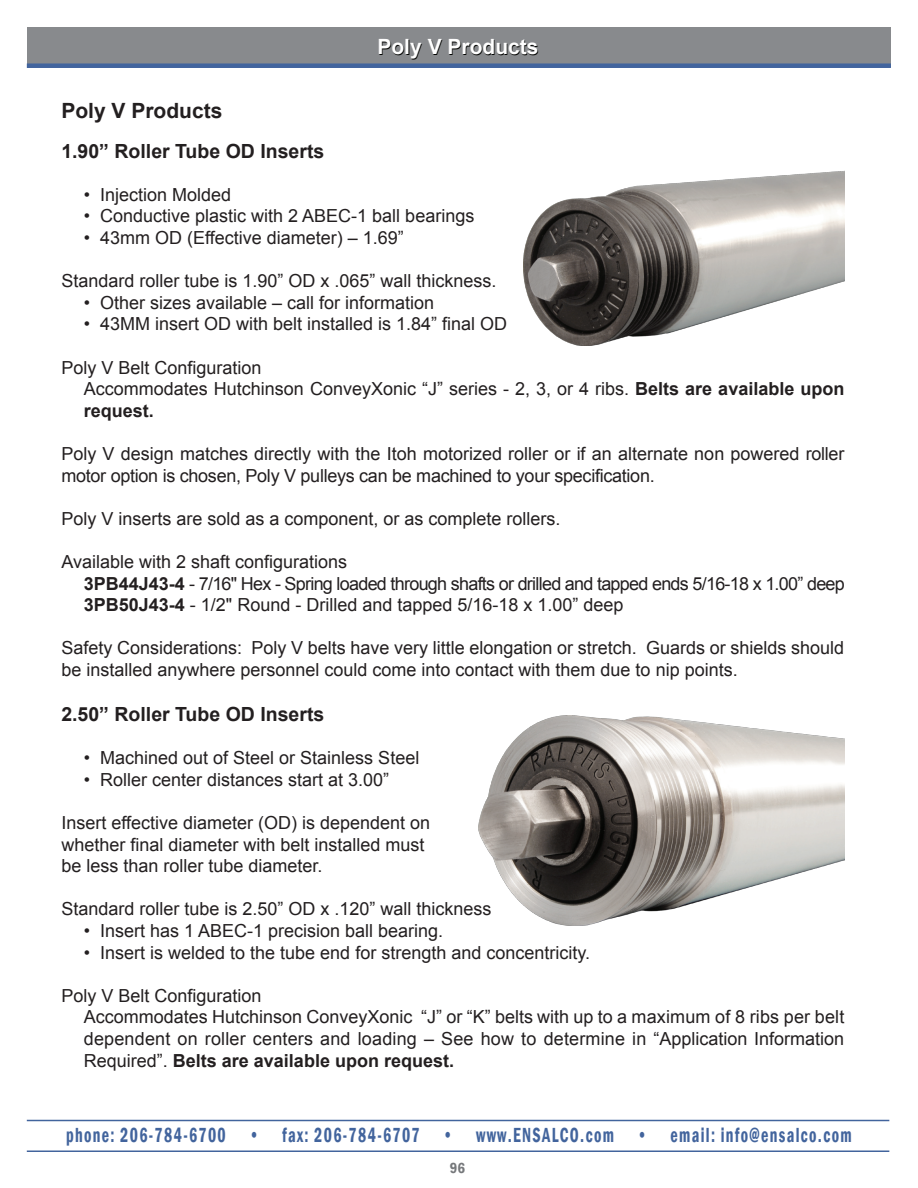
<style>
.page{position:relative;width:918px;height:1188px;background:#fff}
.page>*{position:absolute;margin:0;border:0;box-sizing:border-box;transform-origin:0 0}
.t1{font:600 condensed 21px "Franklin Gothic";letter-spacing:.08em;color:#42649d;scale:.77 1}
.t2{font:700 21px "Arial";color:#040503}
.t3{font:700 21px "Arial";color:#231f20}
.t4{font:700 19.5px "Arial";color:#231f20}
.t5{font:18px/21.6px "Arial";color:#231f20}
.t6{font:600 condensed 15px "Franklin Gothic";color:#76787b}
.s1{font-weight:700}
</style>
<div class="page">
<div style="left:27px;top:27px;width:864px;height:40px;background:#888a8d"></div>
<div style="left:27px;top:63px;width:864px;height:5px;background:#42649d"></div>
<hr style="left:27px;top:1120px;width:862px;height:1px;background:#42649d">
<hr style="left:27px;top:1151px;width:862px;height:1px;background:#42649d">
<img style="left:478px;top:715px;width:366px;height:211px">
<img style="left:523px;top:171px;width:321px;height:174px">
<p class="t2" style="left:378px;top:33px;width:163px">Poly V Products</p>
<p class="t3" style="left:61px;top:97px;width:163px">Poly V Products</p>
<p class="t4" style="left:61px;top:138px;width:264px">1.90” Roller Tube OD Inserts</p>
<p class="t5" style="left:84px;top:184px;width:149px">• Injection Molded</p>
<p class="t5" style="left:84px;top:205px;width:392px">• Conductive plastic with 2 ABEC-1 ball bearings</p>
<p class="t5" style="left:84px;top:227px;width:322px">• 43mm OD (Effective diameter) – 1.69”</p>
<p class="t5" style="left:61px;top:270px;width:437px">Standard roller tube is 1.90” OD x .065” wall thickness.</p>
<p class="t5" style="left:84px;top:292px;width:352px">• Other sizes available – call for information</p>
<p class="t5" style="left:84px;top:313px;width:425px">• 43MM insert OD with belt installed is 1.84” final OD</p>
<p class="t5" style="left:84px;top:357px;width:762px;text-indent:-22px">Poly V Belt Configuration<br>Accommodates Hutchinson ConveyXonic “J” series - 2, 3, or 4 ribs. <span class="s1">Belts are available upon request.</span></p>
<p class="t5" style="left:61px;top:443px;width:784px">Poly V design matches directly with the Itoh motorized roller or if an alternate non powered roller motor option is chosen, Poly V pulleys can be machined to your specification.</p>
<p class="t5" style="left:61px;top:508px;width:501px">Poly V inserts are sold as a component, or as complete rollers.</p>
<p class="t5" style="left:84px;top:551px;width:763px;text-indent:-22px">Available with 2 shaft configurations<br><span class="s1">3PB44J43-4</span> - 7/16" Hex - Spring loaded through shafts or drilled and tapped ends 5/16-18 x 1.00” deep<br><span class="s1">3PB50J43-4</span> - 1/2" Round - Drilled and tapped 5/16-18 x 1.00” deep</p>
<p class="t5" style="left:61px;top:637px;width:784px">Safety Considerations: Poly V belts have very little elongation or stretch. Guards or shields should be installed anywhere personnel could come into contact with them due to nip points.</p>
<p class="t4" style="left:61px;top:701px;width:264px">2.50” Roller Tube OD Inserts</p>
<p class="t5" style="left:84px;top:747px;width:337px">• Machined out of Steel or Stainless Steel</p>
<p class="t5" style="left:84px;top:769px;width:307px">• Roller center distances start at 3.00”</p>
<p class="t5" style="left:61px;top:812px;width:370px">Insert effective diameter (OD) is dependent on whether final diameter with belt installed must be less than roller tube diameter.</p>
<p class="t5" style="left:61px;top:898px;width:432px">Standard roller tube is 2.50” OD x .120” wall thickness</p>
<p class="t5" style="left:84px;top:920px;width:361px">• Insert has 1 ABEC-1 precision ball bearing.</p>
<p class="t5" style="left:84px;top:942px;width:508px">• Insert is welded to the tube end for strength and concentricity.</p>
<p class="t5" style="left:84px;top:985px;width:762px;text-indent:-22px">Poly V Belt Configuration<br>Accommodates Hutchinson ConveyXonic “J” or “K” belts with up to a maximum of 8 ribs per belt dependent on roller centers and loading – See how to determine in “Application Information Required”. <span class="s1">Belts are available upon request.</span></p>
<p class="t1" style="left:66px;top:1121px;width:1022px">phone: 206-784-6700 • fax: 206-784-6707 • www.ENSALCO.com • email: info@ensalco.com</p>
<p class="t6" style="left:450px;top:1158px;width:17px">96</p>
</div>
